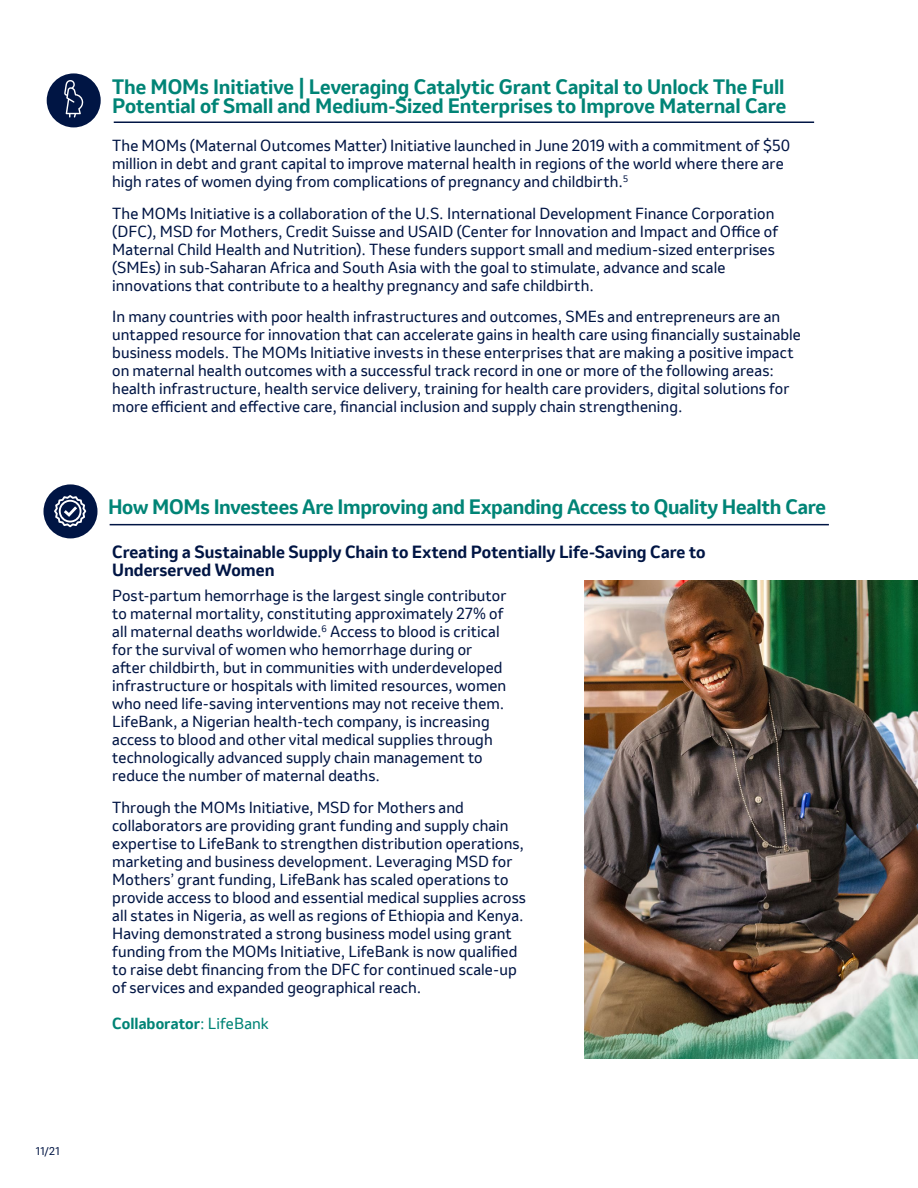
<style>
.page{position:relative;width:918px;height:1188px;background:#fff}
.page>*{position:absolute;margin:0;border:0;box-sizing:border-box;transform-origin:0 0}
.t1{font:700 19.5px/19.5px "Invention";letter-spacing:-.01em;color:#008476}
.t2{font:700 16.5px/18px "Invention";color:#001544}
.t3{font:15px/18px "Invention";letter-spacing:.005em;color:#001544}
.t4{font:700 15px "Invention";color:#008476}
.t5{font:10.5px "Invention";color:#001544}
.s1{font-weight:400}
</style>
<div class="page">
<div style="left:47px;top:73px;width:54px;height:54px;background:#001544;border-radius:50%"></div>
<svg style="left:64px;top:80px;width:20px;height:38px"></svg>
<hr style="left:110px;top:524px;width:719px;height:1px;background:#001544">
<hr style="left:114px;top:122px;width:700px;height:1px;background:#001544">
<img style="left:584px;top:580px;width:334px;height:479px">
<div style="left:44px;top:484px;width:54px;height:54px;background:#001544;border-radius:50%"></div>
<svg style="left:54px;top:495px;width:32px;height:32px"></svg>
<p class="t5" style="left:36px;top:1144px;width:25px">11/21</p>
<h1 class="t1" style="left:112px;top:77px;width:676px">The MOMs Initiative | Leveraging Catalytic Grant Capital to Unlock The Full<br>Potential of Small and Medium-Sized Enterprises to Improve Maternal Care</h1>
<p class="t3" style="left:112px;top:137px;width:680px">The MOMs (Maternal Outcomes Matter) Initiative launched in June 2019 with a commitment of $50 million in debt and grant capital to improve maternal health in regions of the world where there are high rates of women dying from complications of pregnancy and childbirth.<sup>5</sup></p>
<p class="t3" style="left:112px;top:204px;width:667px">The MOMs Initiative is a collaboration of the U.S. International Development Finance Corporation (DFC), MSD for Mothers, Credit Suisse and USAID (Center for Innovation and Impact and Office of Maternal Child Health and Nutrition). These funders support small and medium-sized enterprises (SMEs) in sub-Saharan Africa and South Asia with the goal to stimulate, advance and scale innovations that contribute to a healthy pregnancy and safe childbirth.</p>
<p class="t3" style="left:112px;top:308px;width:690px">In many countries with poor health infrastructures and outcomes, SMEs and entrepreneurs are an untapped resource for innovation that can accelerate gains in health care using financially sustainable business models. The MOMs Initiative invests in these enterprises that are making a positive impact on maternal health outcomes with a successful track record in one or more of the following areas: health infrastructure, health service delivery, training for health care providers, digital solutions for more efficient and effective care, financial inclusion and supply chain strengthening.</p>
<h1 class="t1" style="left:108px;top:497px;width:720px">How MOMs Investees Are Improving and Expanding Access to Quality Health Care</h1>
<p class="t2" style="left:112px;top:543px;width:595px">Creating a Sustainable Supply Chain to Extend Potentially Life-Saving Care to<br>Underserved Women</p>
<p class="t3" style="left:112px;top:587px;width:396px">Post-partum hemorrhage is the largest single contributor to maternal mortality, constituting approximately 27% of all maternal deaths worldwide.<sup>6</sup> Access to blood is critical for the survival of women who hemorrhage during or after childbirth, but in communities with underdeveloped infrastructure or hospitals with limited resources, women who need life-saving interventions may not receive them.<br>LifeBank, a Nigerian health-tech company, is increasing access to blood and other vital medical supplies through technologically advanced supply chain management to reduce the number of maternal deaths.</p>
<p class="t3" style="left:112px;top:798px;width:415px">Through the MOMs Initiative, MSD for Mothers and collaborators are providing grant funding and supply chain expertise to LifeBank to strengthen distribution operations, marketing and business development. Leveraging MSD for Mothers’ grant funding, LifeBank has scaled operations to provide access to blood and essential medical supplies across all states in Nigeria, as well as regions of Ethiopia and Kenya.<br>Having demonstrated a strong business model using grant funding from the MOMs Initiative, LifeBank is now qualified to raise debt financing from the DFC for continued scale-up of services and expanded geographical reach.</p>
<p class="t4" style="left:112px;top:1012px;width:158px">Collaborator<span class="s1">: LifeBank</span></p>
</div>
